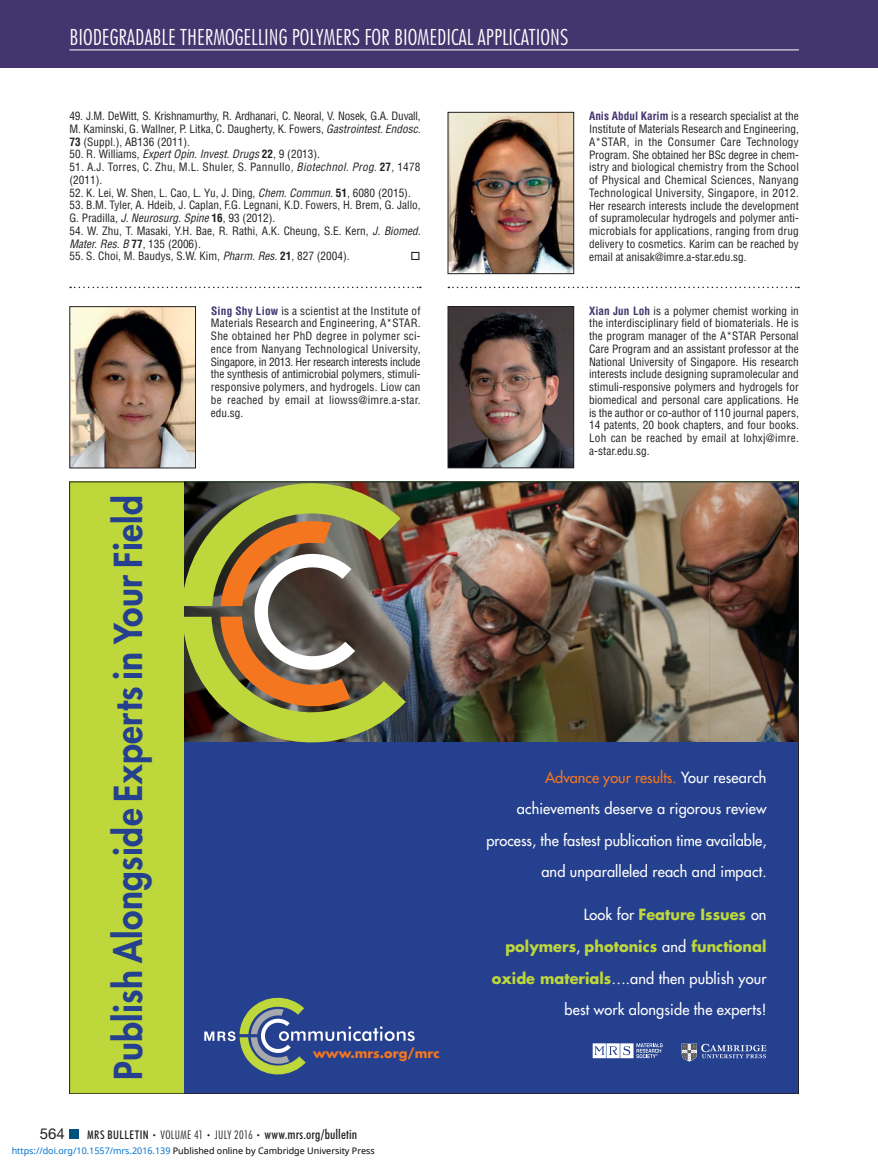
<style>
.page{position:relative;width:878px;height:1175px;background:#fff}
.page>*{position:absolute;margin:0;border:0;box-sizing:border-box;transform-origin:0 0}
.t1{font:800 37.5px "Futura Std";letter-spacing:.01em;color:#25408e;scale:.94 1}
.t2{font:300 condensed 22.5px "Futura BT";color:#fff}
.t3{font:500 15px/31.5px "Futura Std";letter-spacing:.01em;color:#fff;text-align:right}
.t4{font:15px "Helvetica Neue LT Std";color:#231f20}
.t5{font:500 condensed 13.5px "Futura BT";letter-spacing:.01em;color:#231f20}
.t6{font:700 12.9px "Futura";color:#f47720}
.t7{font:condensed 11.25px/12.8px "Helvetica LT Std";color:#231f20;text-align:justify}
.t8{font:condensed 11.25px/12.8px "Helvetica LT Std";letter-spacing:.02em;color:#231f20}
.t9{font:9px "Noto Sans";color:#000}
.s1{font-style:italic}
.s2{font-weight:700}
.s3{font-weight:700;color:#43366e}
.s4{font-size:12px}
.s5{font-weight:300;font-size:7.5px}
.s6{font-weight:300;font-size:12px}
.s7{color:#0172cf}
.s8{color:#f47720}
.s9{font-weight:700;color:#bed73b}
</style>
<div class="page">
<div style="left:0;top:0;width:878px;height:68px;background:#43366e"></div>
<hr style="left:69px;top:50px;width:730px;height:1px;background:#fff">
<div style="left:69px;top:1130px;width:9px;height:8px;background:#005080"></div>
<svg style="left:70px;top:287px;width:351px;height:1px"></svg>
<img style="left:71px;top:308px;width:123px;height:158px">
<div style="left:69px;top:306px;width:127px;height:162px;border:1px solid #231f20"></div>
<svg style="left:448px;top:287px;width:351px;height:1px"></svg>
<img style="left:449px;top:114px;width:123px;height:158px">
<div style="left:447px;top:112px;width:127px;height:162px;border:1px solid #231f20"></div>
<img style="left:449px;top:308px;width:123px;height:158px">
<div style="left:447px;top:306px;width:127px;height:162px;border:1px solid #231f20"></div>
<img style="left:709px;top:484px;width:87px;height:258px">
<img style="left:406px;top:484px;width:152px;height:258px">
<img style="left:558px;top:484px;width:151px;height:258px">
<div style="left:182px;top:742px;width:616px;height:351px;background:#25408e"></div>
<svg style="left:204px;top:997px;width:210px;height:78px"></svg>
<svg style="left:681px;top:1043px;width:85px;height:18px"></svg>
<div style="left:69px;top:482px;width:115px;height:611px;background:#bed73b"></div>
<svg style="left:184px;top:484px;width:222px;height:259px;background:#897d46"></svg>
<svg style="left:592px;top:1043px;width:70px;height:15px"></svg>
<h2 class="t2" style="left:69px;top:29px;width:500px">BIODEGRADABLE THERMOGELLING POLYMERS FOR BIOMEDICAL APPLICATIONS</h2>
<p class="t7" style="left:69px;top:111px;width:353px">49. J.M. DeWitt , S. Krishnamurthy , R. Ardhanari , C. Neoral , V. Nosek , G.A. Duvall , M. Kaminski , G. Wallner , P. Litka , C. Daugherty , K. Fowers , <span class="s1">Gastrointest. Endosc.<br></span><span class="s2">73</span> (Suppl.), AB136 ( 2011 ).</p>
<p class="t7" style="left:69px;top:149px;width:252px">50. R. Williams , <span class="s1">Expert Opin. Invest. Drugs</span> <span class="s2">22</span> , 9 ( 2013 ).</p>
<p class="t8" style="left:69px;top:162px;width:353px">51. A.J. Torres , C. Zhu , M.L. Shuler , S. Pannullo , <span class="s1">Biotechnol. Prog.</span> <span class="s2">27</span> , 1478 ( 2011 ).</p>
<p class="t7" style="left:69px;top:187px;width:343px">52. K. Lei , W. Shen , L. Cao , L. Yu , J. Ding , <span class="s1">Chem. Commun.</span> <span class="s2">51</span> , 6080 ( 2015 ).</p>
<p class="t7" style="left:69px;top:200px;width:352px">53. B.M. Tyler , A. Hdeib , J. Caplan , F.G. Legnani , K.D. Fowers , H. Brem , G. Jallo ,<br>G. Pradilla , <span class="s1">J. Neurosurg. Spine</span> <span class="s2">16</span> , 93 ( 2012 ).</p>
<p class="t7" style="left:69px;top:226px;width:353px">54. W. Zhu , T. Masaki , Y.H. Bae , R. Rathi , A.K. Cheung , S.E. Kern , <span class="s1">J. Biomed.<br>Mater. Res. B</span> <span class="s2">77</span> , 135 ( 2006 ).</p>
<p class="t7" style="left:69px;top:251px;width:282px">55. S. Choi , M. Baudys , S.W. Kim , <span class="s1">Pharm. Res.</span> <span class="s2">21</span> , 827 ( 2004 ).</p>
<p class="t7" style="left:211px;top:306px;width:211px"><span class="s3">Sing Shy Liow</span> is a scientist at the Institute of Materials Research and Engineering, A*STAR.<br>She obtained her PhD degree in polymer sci&shy;ence from Nanyang Technological University, Singapore, in 2013. Her research interests include the synthesis of antimicrobial polymers, stimuli&shy;responsive polymers, and hydrogels. Liow can be reached by email at liowss@imre.a-star. edu.sg .</p>
<p class="t7" style="left:589px;top:111px;width:211px"><span class="s3">Anis Abdul Karim</span> is a research specialist at the Institute of Materials Research and Engineering, A*STAR, in the Consumer Care Technology Program. She obtained her BSc degree in chem&shy;istry and biological chemistry from the School of Physical and Chemical Sciences, Nanyang Technological University, Singapore, in 2012.<br>Her research interests include the development of supramolecular hydrogels and polymer anti&shy;microbials for applications, ranging from drug delivery to cosmetics. Karim can be reached by email at anisak@imre.a-star.edu.sg .</p>
<p class="t7" style="left:589px;top:306px;width:211px"><span class="s3">Xian Jun Loh</span> is a polymer chemist working in the interdisciplinary field of biomaterials. He is the program manager of the A*STAR Personal Care Program and an assistant professor at the National University of Singapore. His research interests include designing supramolecular and stimuli-responsive polymers and hydrogels for biomedical and personal care applications. He is the author or co-author of 110 journal papers, 14 patents, 20 book chapters, and four books.<br>Loh can be reached by email at lohxj@imre. a-star.edu.sg .</p>
<h1 class="t1" style="left:111px;top:1080px;width:624px;rotate:-90deg">Publish Alongside Experts in Your Field</h1>
<p class="t6" style="left:313px;top:1047px;width:128px">www.mrs.org/mrc</p>
<h3 class="t4" style="left:40px;top:1128px;width:27px">564</h3>
<p class="t5" style="left:87px;top:1129px;width:272px"><span class="s4">MRS BULLETIN</span> <span class="s5">•</span> <span class="s6">VOLUME 41</span> <span class="s5">•</span> <span class="s6">JULY 2016</span> <span class="s5">•</span> www.mrs.org/bulletin</p>
<p class="t9" style="left:12px;top:1143px;width:364px"><span class="s7">https://doi.org/10.1557/mrs.2016.139</span> Published online by Cambridge University Press</p>
<h3 class="t3" style="left:486px;top:762px;width:281px"><span class="s8">Advance your results.</span> Your research achievements deserve a rigorous review process, the fastest publication time available, and unparalleled reach and impact.</h3>
<h3 class="t3" style="left:492px;top:900px;width:276px">Look for <span class="s9">Feature Issues</span> on<br><span class="s9">polymers</span>, <span class="s9">photonics</span> and <span class="s9">functional oxide materials</span>….and then publish your best work alongside the experts!</h3>
</div>
